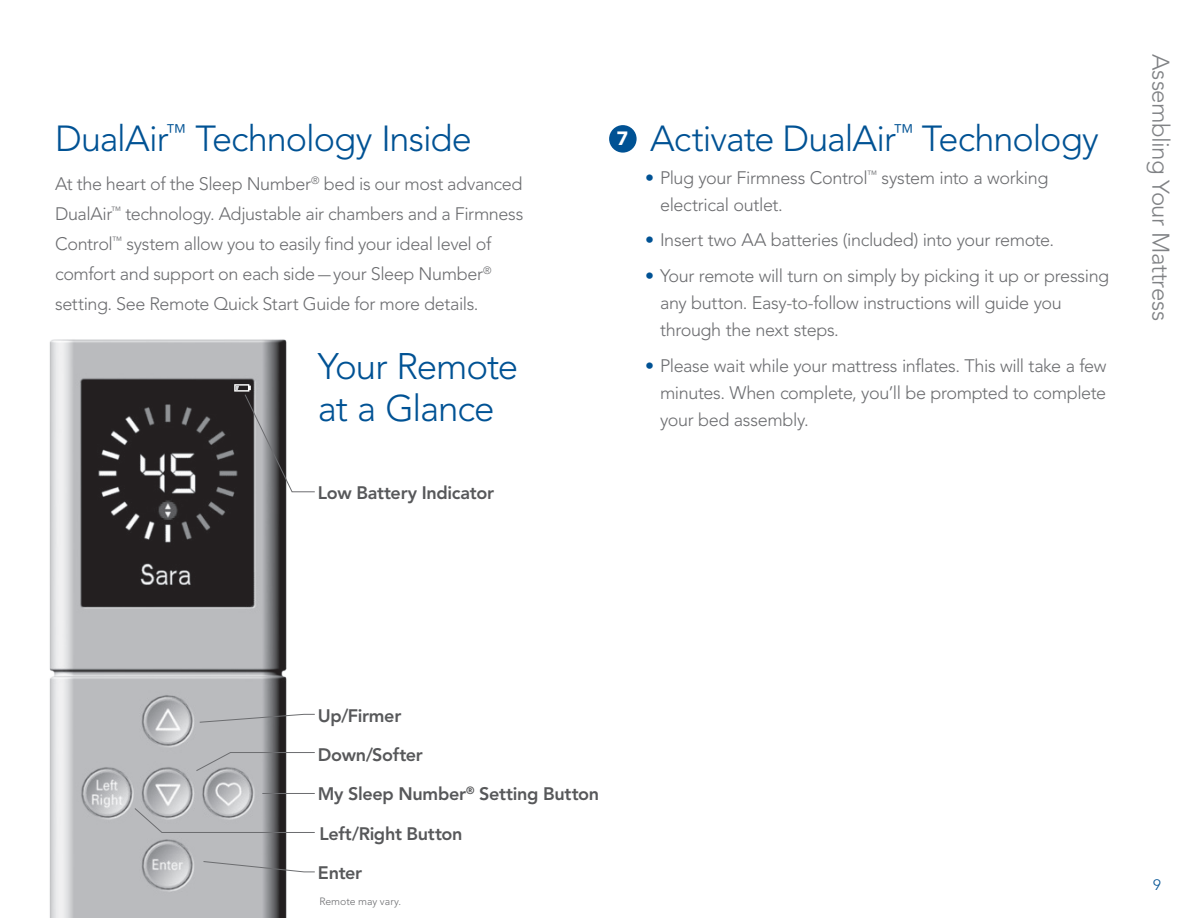
<style>
.page{position:relative;width:1188px;height:918px;background:#fff}
.page>*{position:absolute;margin:0;border:0;box-sizing:border-box;transform-origin:0 0}
.t1{font:300 36.75px/41.2px "Avenir LT Std";letter-spacing:-.03em;color:#005294}
.t2{font:300 36px "Avenir LT Std";letter-spacing:-.025em;color:#005294}
.t3{font:300 24px "Avenir LT Std";letter-spacing:-.02em;color:#808285}
.t4{font:300 18px/27px "Avenir LT Std";letter-spacing:-.025em;color:#6c6d70}
.t5{font:800 18px/39.5px "Avenir LT Std";letter-spacing:-.02em;color:#57585a}
.t6{font:300 15px "Avenir LT Std";color:#005294}
.t7{font:300 10.5px "Avenir LT Std";color:#6c6d70}
.s1{color:#005294}
</style>
<div class="page">
<div style="left:609px;top:125px;width:28px;height:28px;background:#005294;border-radius:50%"></div>
<img style="left:49px;top:339px;width:251px;height:579px">
<svg style="left:134px;top:808px;width:181px;height:25px;background:#b5b6b8"></svg>
<svg style="left:203px;top:861px;width:112px;height:12px"></svg>
<svg style="left:196px;top:752px;width:119px;height:20px"></svg>
<svg style="left:199px;top:714px;width:116px;height:9px"></svg>
<hr style="left:262px;top:793px;width:53px;height:1px;background:#6c6d70">
<svg style="left:234px;top:384px;width:81px;height:108px"></svg>
<h2 class="t2" style="left:55px;top:118px;width:418px">DualAir<sup>™</sup> Technology Inside</h2>
<p class="t4" style="left:55px;top:169px;width:470px;line-height:30px">At the heart of the Sleep Number<sup>®</sup> bed is our most advanced DualAir<sup>™</sup> technology. Adjustable air chambers and a Firmness Control<sup>™</sup> system allow you to easily find your ideal level of comfort and support on each side — your Sleep Number<sup>® </sup>setting. See Remote Quick Start Guide for more details.</p>
<h1 class="t1" style="left:318px;top:346px;width:202px">Your Remote at a Glance</h1>
<p class="t5" style="left:318px;top:473px;width:178px">Low Battery Indicator</p>
<h2 class="t2" style="left:617px;top:118px;width:484px"><sup>7</sup> Activate DualAir<sup>™</sup> Technology</h2>
<p class="t4" style="left:660px;top:164px;width:390px;text-indent:-15px"><span class="s1">•</span> Plug your Firmness Control<sup>™</sup> system into a working electrical outlet.</p>
<p class="t4" style="left:645px;top:227px;width:411px"><span class="s1">•</span> Insert two AA batteries (included) into your remote.</p>
<p class="t4" style="left:660px;top:262px;width:451px;text-indent:-15px"><span class="s1">•</span> Your remote will turn on simply by picking it up or pressing any button. Easy-to-follow instructions will guide you through the next steps.</p>
<p class="t4" style="left:660px;top:352px;width:448px;text-align:justify;text-indent:-15px"><span class="s1">•</span> Please wait while your mattress inflates. This will take a few minutes. When complete, you’ll be prompted to complete your bed assembly.</p>
<h3 class="t3" style="left:1175px;top:54px;width:268px;rotate:90deg">Assembling Your Mattress</h3>
<p class="t5" style="left:318px;top:696px;width:85px">Up/Firmer</p>
<p class="t5" style="left:318px;top:735px;width:283px">Down/Softer<br>My Sleep Number<sup>®</sup> Setting Button</p>
<p class="t5" style="left:318px;top:814px;width:146px">Left/Right Button<br>Enter</p>
<p class="t7" style="left:319px;top:895px;width:83px">Remote may vary.</p>
<p class="t6" style="left:1153px;top:876px;width:9px">9</p>
</div>
